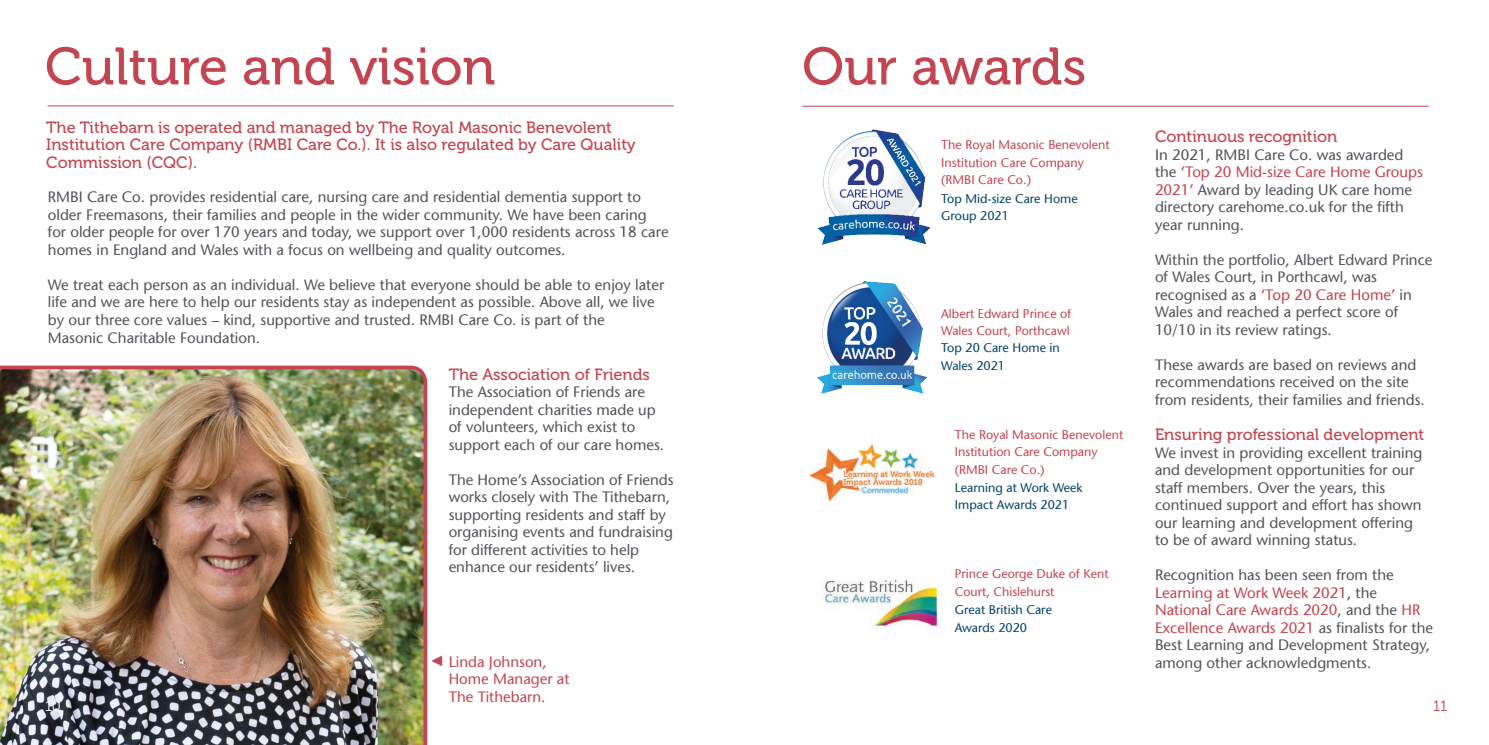
<style>
.page{position:relative;width:1489px;height:745px;background:#fff}
.page>*{position:absolute;margin:0;border:0;box-sizing:border-box;transform-origin:0 0}
.t1{font:52.5px "Museo 500";color:#c24552}
.t2{font:16.25px/17.5px "Museo 500";color:#c24552}
.t3{font:15px/17.5px "Stone Sans";color:#54535a}
.t4{font:15px "Stone Sans";color:#c24552}
.t5{font:15px "Museo 300";color:#c24552}
.t6{font:15px "Museo 300";color:#fff}
.t7{font:12.5px "Stone Sans";color:#c24552}
.t8{font:12.5px "Stone Sans";color:#024364}
.s1{font-family:"Arial"}
.s2{color:#c24552}
</style>
<div class="page">
<hr style="left:48px;top:105px;width:625px;height:1px;background:#c24552">
<img style="left:816px;top:281px;width:112px;height:112px">
<img style="left:817px;top:130px;width:114px;height:114px">
<img style="left:809px;top:443px;width:126px;height:59px">
<img style="left:0;top:365px;width:427px;height:379px">
<hr style="left:802px;top:106px;width:626px;height:1px;background:#c24552">
<img style="left:821px;top:580px;width:118px;height:48px">
<p class="t1" style="left:45px;top:38px;width:452px">Culture and vision</p>
<p class="t2" style="left:46px;top:118px;width:567px">The Tithebarn is operated and managed by The Royal Masonic Benevolent</p>
<p class="t2" style="left:46px;top:136px;width:591px">Institution Care Company (RMBI Care Co.). It is also regulated by Care Quality<br>Commission (CQC).</p>
<p class="t3" style="left:48px;top:188px;width:622px">RMBI Care Co. provides residential care, nursing care and residential dementia support to older Freemasons, their families and people in the wider community. We have been caring for older people for over 170 years and today, we support over 1,000 residents across 18 care homes in England and Wales with a focus on wellbeing and quality outcomes.</p>
<p class="t3" style="left:48px;top:276px;width:618px">We treat each person as an individual. We believe that everyone should be able to enjoy later life and we are here to help our residents stay as independent as possible. Above all, we live by our three core values – kind, supportive and trusted. RMBI Care Co. is part of the</p>
<p class="t3" style="left:48px;top:328px;width:214px">Masonic Charitable Foundation.</p>
<p class="t6" style="left:45px;top:697px;width:17px">10</p>
<p class="t2" style="left:448px;top:365px;width:203px">The Association of Friends</p>
<p class="t3" style="left:448px;top:383px;width:209px">The Association of Friends are independent charities made up</p>
<p class="t3" style="left:448px;top:418px;width:188px">of volunteers, which exist to</p>
<p class="t3" style="left:448px;top:435px;width:217px">support each of our care homes.</p>
<p class="t3" style="left:448px;top:470px;width:226px">The Home’s Association of Friends works closely with The Tithebarn, supporting residents and staff by organising events and fundraising for different activities to help enhance our residents’ lives.</p>
<p class="t4" style="left:429px;top:652px;width:119px"><span class="s1">◄</span> Linda Johnson,</p>
<p class="t4" style="left:448px;top:669px;width:122px">Home Manager at</p>
<p class="t4" style="left:448px;top:687px;width:98px">The Tithebarn.</p>
<p class="t1" style="left:802px;top:38px;width:285px">Our awards</p>
<p class="t7" style="left:941px;top:137px;width:170px">The Royal Masonic Benevolent</p>
<p class="t7" style="left:941px;top:155px;width:144px">Institution Care Company</p>
<p class="t7" style="left:941px;top:172px;width:91px">(RMBI Care Co.)</p>
<p class="t8" style="left:941px;top:191px;width:138px">Top Mid-size Care Home</p>
<p class="t8" style="left:941px;top:208px;width:69px">Group 2021</p>
<p class="t7" style="left:941px;top:306px;width:131px">Albert Edward Prince of</p>
<p class="t7" style="left:941px;top:323px;width:130px">Wales Court, Porthcawl</p>
<p class="t8" style="left:941px;top:340px;width:120px">Top 20 Care Home in</p>
<p class="t8" style="left:941px;top:358px;width:65px">Wales 2021</p>
<p class="t7" style="left:954px;top:427px;width:170px">The Royal Masonic Benevolent</p>
<p class="t7" style="left:954px;top:444px;width:144px">Institution Care Company</p>
<p class="t7" style="left:954px;top:462px;width:91px">(RMBI Care Co.)</p>
<p class="t8" style="left:954px;top:479px;width:129px">Learning at Work Week</p>
<p class="t8" style="left:954px;top:497px;width:116px">Impact Awards 2021</p>
<p class="t7" style="left:954px;top:566px;width:155px">Prince George Duke of Kent</p>
<p class="t7" style="left:954px;top:583px;width:101px">Court, Chislehurst</p>
<p class="t8" style="left:954px;top:602px;width:99px">Great British Care</p>
<p class="t8" style="left:954px;top:619px;width:74px">Awards 2020</p>
<p class="t2" style="left:1154px;top:128px;width:184px">Continuous recognition</p>
<p class="t3" style="left:1154px;top:146px;width:269px">In 2021, RMBI Care Co. was awarded the <span class="s2">‘Top 20 Mid-size Care Home Groups<br>2021’</span> Award by leading UK care home directory carehome.co.uk for the fifth year running.</p>
<p class="t3" style="left:1154px;top:251px;width:279px">Within the portfolio, Albert Edward Prince of Wales Court, in Porthcawl, was</p>
<p class="t3" style="left:1154px;top:286px;width:258px">recognised as a <span class="s2">‘Top 20 Care Home’</span> in<br>Wales and reached a perfect score of<br>10/10 in its review ratings.</p>
<p class="t3" style="left:1154px;top:356px;width:271px">These awards are based on reviews and recommendations received on the site from residents, their families and friends.</p>
<p class="t2" style="left:1154px;top:425px;width:271px">Ensuring professional development</p>
<p class="t3" style="left:1154px;top:443px;width:269px">We invest in providing excellent training and development opportunities for our staff members. Over the years, this</p>
<p class="t3" style="left:1154px;top:496px;width:268px">continued support and effort has shown our learning and development offering</p>
<p class="t3" style="left:1154px;top:531px;width:204px">to be of award winning status.</p>
<p class="t3" style="left:1154px;top:566px;width:240px">Recognition has been seen from the<br><span class="s2">Learning at Work Week 2021</span>, the</p>
<p class="t3" style="left:1154px;top:601px;width:279px"><span class="s2">National Care Awards 2020</span>, and the <span class="s2">HR Excellence Awards 2021</span> as finalists for the Best Learning and Development Strategy, among other acknowledgments.</p>
<p class="t5" style="left:1432px;top:697px;width:16px">11</p>
</div>
